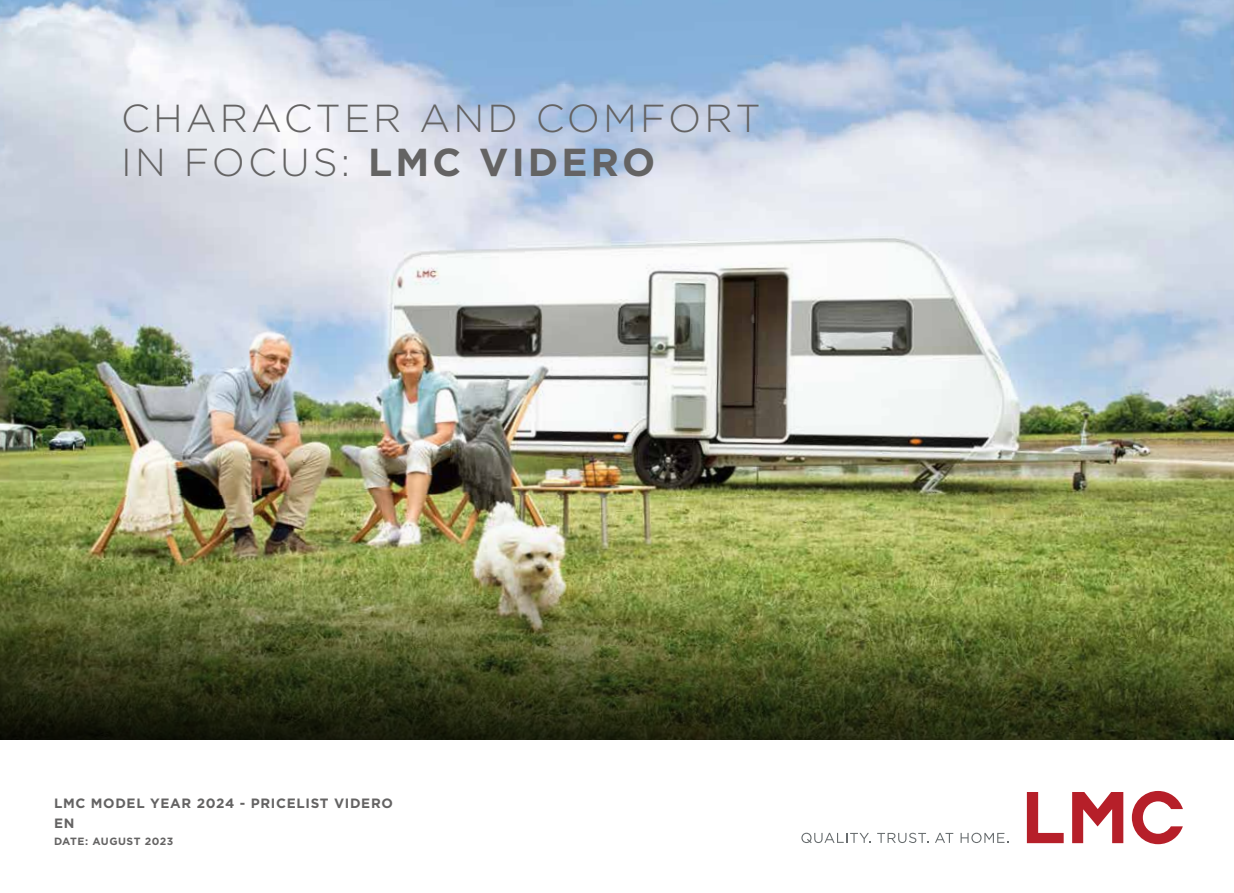
<style>
.page{position:relative;width:1234px;height:893px;background:#fff}
.page>*{position:absolute;margin:0;border:0;box-sizing:border-box;transform-origin:0 0}
.t1{font:300 39px/43.5px "Gotham";letter-spacing:.08em;color:#646363}
.t2{font:700 13.5px/20.2px "Gotham";letter-spacing:.05em;color:#646363}
.t3{font:700 10.5px "Gotham";letter-spacing:.05em;color:#646363}
.s1{font-weight:700}
</style>
<div class="page">
<img style="left:0;top:0;width:1233px;height:495px">
<img style="left:0;top:495px;width:1233px;height:245px">
<svg style="left:1026px;top:792px;width:96px;height:51px"></svg>
<svg style="left:1131px;top:791px;width:51px;height:53px"></svg>
<svg style="left:801px;top:833px;width:69px;height:10px"></svg>
<svg style="left:877px;top:833px;width:49px;height:10px"></svg>
<svg style="left:935px;top:833px;width:18px;height:10px"></svg>
<svg style="left:960px;top:833px;width:45px;height:10px"></svg>
<p class="t1" style="left:121px;top:96px;width:641px">CHARACTER AND COMFORT<br>IN FOCUS: <span class="s1">LMC VIDERO</span></p>
<p class="t2" style="left:54px;top:793px;width:340px">LMC MODEL YEAR 2024 - PRICELIST VIDERO<br>EN</p>
<p class="t3" style="left:54px;top:834px;width:121px">DATE: AUGUST 2023</p>
</div>
